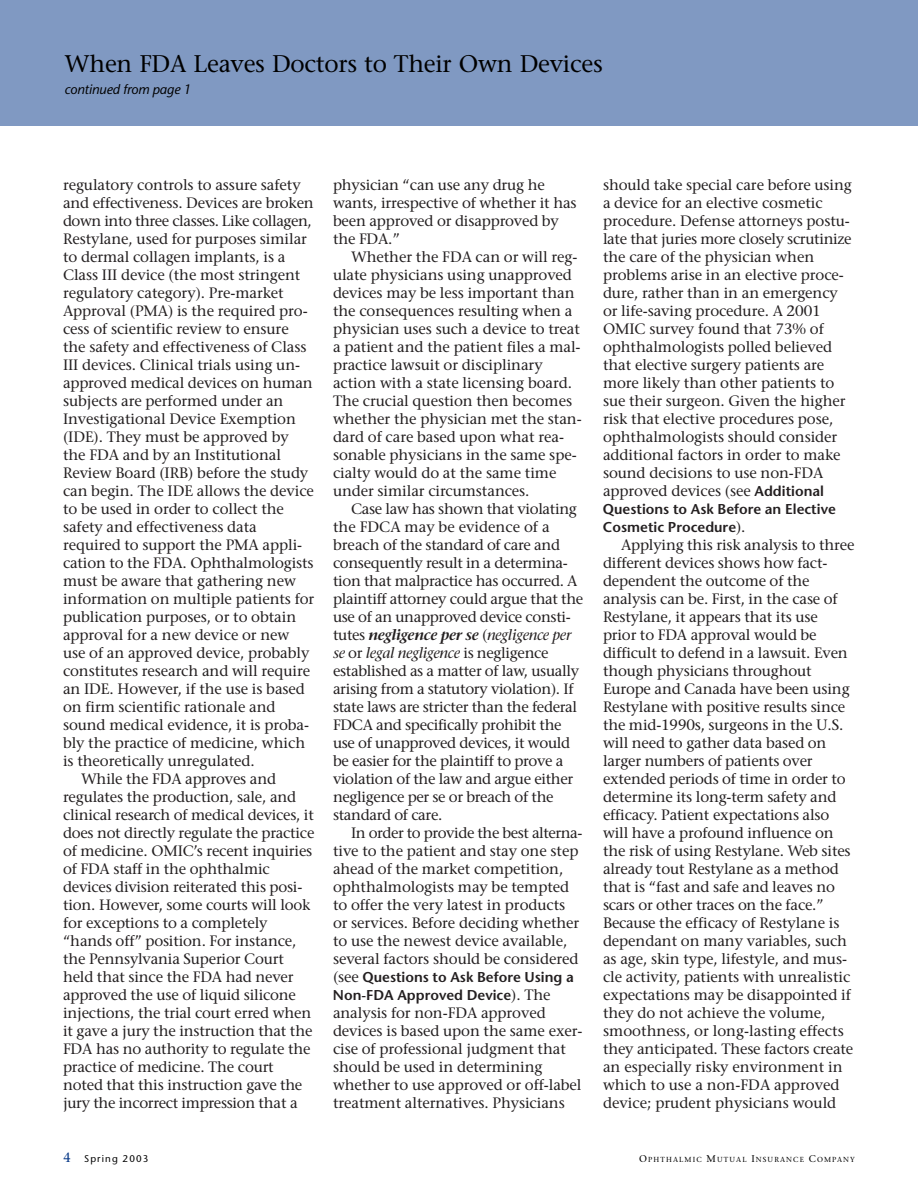
<style>
.page{position:relative;width:918px;height:1188px;background:#fff}
.page>*{position:absolute;margin:0;border:0;box-sizing:border-box;transform-origin:0 0}
.t1{font:24px "Stone Serif";letter-spacing:-.01em;color:#000}
.t2{font:15px/18px "Stone Serif";letter-spacing:-.005em;color:#231f20}
.t3{font:15px/18px "Stone Serif";letter-spacing:-.025em;color:#231f20}
.t4{font:15px "Stone Serif";letter-spacing:-.03em;color:#231f20}
.t5{font:600 14.25px/18px "Stone Sans";color:#231f20}
.t6{font:italic 13.5px "Stone Sans";letter-spacing:-.005em;color:#000}
.t7{font:9.75px "Stone Sans";letter-spacing:.115em;color:#000}
.t8{font:7.35px "Stone Serif";letter-spacing:.155em;color:#000}
.s1{font-weight:600;font-style:italic}
.s2{font-style:italic}
.s3{font-family:"Stone Serif";font-weight:400;font-size:15px}
.s4{font-family:"Stone Sans";font-weight:600;font-size:14.25px}
.s5{font-family:"Stone Serif";font-size:13.5px;color:#003384}
.s6{font-size:9.75px}
</style>
<div class="page">
<div style="left:0;top:0;width:918px;height:126px;background:#8099c2"></div>
<h1 class="t1" style="left:64px;top:54px;width:540px">When FDA Leaves Doctors to Their Own Devices</h1>
<p class="t6" style="left:64px;top:84px;width:128px">continued from page 1</p>
<p class="t2" style="left:63px;top:177px;width:239px">regulatory controls to assure safety</p>
<p class="t2" style="left:63px;top:195px;width:252px">and effectiveness. Devices are broken</p>
<p class="t4" style="left:63px;top:215px;width:250px">down into three classes. Like collagen,</p>
<p class="t2" style="left:63px;top:231px;width:246px">Restylane, used for purposes similar</p>
<p class="t2" style="left:63px;top:249px;width:224px">to dermal collagen implants, is a</p>
<p class="t2" style="left:63px;top:267px;width:239px">Class III device (the most stringent</p>
<p class="t2" style="left:63px;top:285px;width:222px">regulatory category). Pre-market</p>
<p class="t2" style="left:63px;top:303px;width:246px">Approval (PMA) is the required pro-</p>
<p class="t2" style="left:63px;top:321px;width:227px">cess of scientific review to ensure</p>
<p class="t2" style="left:63px;top:339px;width:245px">the safety and effectiveness of Class</p>
<p class="t2" style="left:63px;top:357px;width:239px">III devices. Clinical trials using un-</p>
<p class="t2" style="left:63px;top:375px;width:251px">approved medical devices on human</p>
<p class="t2" style="left:63px;top:393px;width:222px">subjects are performed under an</p>
<p class="t2" style="left:63px;top:411px;width:234px">Investigational Device Exemption</p>
<p class="t2" style="left:63px;top:429px;width:227px">(IDE). They must be approved by</p>
<p class="t2" style="left:63px;top:447px;width:219px">the FDA and by an Institutional</p>
<p class="t2" style="left:63px;top:465px;width:247px">Review Board (IRB) before the study</p>
<p class="t2" style="left:63px;top:483px;width:253px">can begin. The IDE allows the device</p>
<p class="t2" style="left:63px;top:501px;width:223px">to be used in order to collect the</p>
<p class="t2" style="left:63px;top:519px;width:195px">safety and effectiveness data</p>
<p class="t2" style="left:63px;top:537px;width:241px">required to support the PMA appli-</p>
<p class="t2" style="left:63px;top:555px;width:252px">cation to the FDA. Ophthalmologists</p>
<p class="t2" style="left:63px;top:573px;width:234px">must be aware that gathering new</p>
<p class="t2" style="left:63px;top:591px;width:253px">information on multiple patients for</p>
<p class="t2" style="left:63px;top:609px;width:235px">publication purposes, or to obtain</p>
<p class="t2" style="left:63px;top:627px;width:228px">approval for a new device or new</p>
<p class="t2" style="left:63px;top:645px;width:248px">use of an approved device, probably</p>
<p class="t2" style="left:63px;top:663px;width:249px">constitutes research and will require</p>
<p class="t2" style="left:63px;top:681px;width:243px">an IDE. However, if the use is based</p>
<p class="t2" style="left:63px;top:699px;width:214px">on firm scientific rationale and</p>
<p class="t2" style="left:63px;top:717px;width:248px">sound medical evidence, it is proba-</p>
<p class="t2" style="left:63px;top:735px;width:244px">bly the practice of medicine, which</p>
<p class="t2" style="left:63px;top:753px;width:193px">is theoretically unregulated.</p>
<p class="t2" style="left:81px;top:771px;width:197px">While the FDA approves and</p>
<p class="t2" style="left:63px;top:789px;width:235px">regulates the production, sale, and</p>
<p class="t2" style="left:63px;top:807px;width:252px">clinical research of medical devices, it</p>
<p class="t2" style="left:63px;top:825px;width:253px">does not directly regulate the practice</p>
<p class="t2" style="left:63px;top:843px;width:251px">of medicine. OMIC’s recent inquiries</p>
<p class="t2" style="left:63px;top:861px;width:208px">of FDA staff in the ophthalmic</p>
<p class="t2" style="left:63px;top:879px;width:241px">devices division reiterated this posi-</p>
<p class="t2" style="left:63px;top:897px;width:249px">tion. However, some courts will look</p>
<p class="t2" style="left:63px;top:915px;width:206px">for exceptions to a completely</p>
<p class="t2" style="left:63px;top:933px;width:235px">“hands off” position. For instance,</p>
<p class="t2" style="left:63px;top:951px;width:222px">the Pennsylvania Superior Court</p>
<p class="t2" style="left:63px;top:969px;width:232px">held that since the FDA had never</p>
<p class="t2" style="left:63px;top:987px;width:235px">approved the use of liquid silicone</p>
<p class="t2" style="left:63px;top:1005px;width:250px">injections, the trial court erred when</p>
<p class="t2" style="left:63px;top:1023px;width:251px">it gave a jury the instruction that the</p>
<p class="t2" style="left:63px;top:1041px;width:249px">FDA has no authority to regulate the</p>
<p class="t2" style="left:63px;top:1059px;width:212px">practice of medicine. The court</p>
<p class="t2" style="left:63px;top:1077px;width:241px">noted that this instruction gave the</p>
<p class="t3" style="left:63px;top:1095px;width:236px">jury the incorrect impression that a</p>
<p class="t2" style="left:333px;top:177px;width:245px">physician “can use any drug he wants, irrespective of whether it has been approved or disapproved by the FDA.”</p>
<p class="t2" style="left:333px;top:249px;width:250px;text-indent:18px">Whether the FDA can or will reg&shy;ulate physicians using unapproved devices may be less important than the consequences resulting when a physician uses such a device to treat a patient and the patient files a mal&shy;practice lawsuit or disciplinary action with a state licensing board.<br>The crucial question then becomes whether the physician met the stan&shy;dard of care based upon what rea&shy;sonable physicians in the same spe&shy;cialty would do at the same time under similar circumstances.</p>
<p class="t3" style="left:333px;top:501px;width:252px;text-indent:18px">Case law has shown that violating the FDCA may be evidence of a breach of the standard of care and consequently result in a determina&shy;tion that malpractice has occurred. A plaintiff attorney could argue that the use of an unapproved device consti&shy;tutes <span class="s1">negligence per se</span> (<span class="s2">negligence per se</span> or <span class="s2">legal negligence</span> is negligence established as a matter of law, usually arising from a statutory violation). If state laws are stricter than the federal FDCA and specifically prohibit the use of unapproved devices, it would be easier for the plaintiff to prove a violation of the law and argue either negligence per se or breach of the standard of care.</p>
<p class="t2" style="left:333px;top:825px;width:251px;text-indent:18px">In order to provide the best alterna&shy;tive to the patient and stay one step ahead of the market competition, ophthalmologists may be tempted to offer the very latest in products or services. Before deciding whether to use the newest device available, several factors should be considered</p>
<p class="t5" style="left:333px;top:969px;width:242px"><span class="s3">(see</span> Questions to Ask Before Using a<br>Non-FDA Approved Device<span class="s3">). The</span></p>
<p class="t2" style="left:333px;top:1005px;width:251px">analysis for non-FDA approved devices is based upon the same exer&shy;cise of professional judgment that should be used in determining whether to use approved or off-label treatment alternatives. Physicians</p>
<p class="t2" style="left:603px;top:177px;width:251px">should take special care before using a device for an elective cosmetic procedure. Defense attorneys postu&shy;late that juries more closely scrutinize the care of the physician when problems arise in an elective proce&shy;dure, rather than in an emergency or life-saving procedure. A 2001<br>OMIC survey found that 73% of ophthalmologists polled believed that elective surgery patients are more likely than other patients to sue their surgeon. Given the higher risk that elective procedures pose, ophthalmologists should consider additional factors in order to make sound decisions to use non-FDA approved devices (see <span class="s4">Additional</span></p>
<p class="t5" style="left:603px;top:501px;width:234px">Questions to Ask Before an Elective<br>Cosmetic Procedure<span class="s3">).</span></p>
<p class="t2" style="left:603px;top:537px;width:253px;text-indent:18px">Applying this risk analysis to three different devices shows how fact&shy;dependent the outcome of the analysis can be. First, in the case of Restylane, it appears that its use prior to FDA approval would be difficult to defend in a lawsuit. Even though physicians throughout Europe and Canada have been using Restylane with positive results since the mid-1990s, surgeons in the U.S. will need to gather data based on larger numbers of patients over extended periods of time in order to determine its long-term safety and efficacy. Patient expectations also will have a profound influence on the risk of using Restylane. Web sites already tout Restylane as a method that is “fast and safe and leaves no scars or other traces on the face.” Because the efficacy of Restylane is dependant on many variables, such as age, skin type, lifestyle, and mus&shy;cle activity, patients with unrealistic expectations may be disappointed if they do not achieve the volume, smoothness, or long-lasting effects they anticipated. These factors create an especially risky environment in which to use a non-FDA approved device; prudent physicians would</p>
<p class="t7" style="left:63px;top:1155px;width:87px"><span class="s5">4</span> Spring 2003</p>
<p class="t8" style="left:639px;top:1157px;width:217px"><span class="s6">O</span>PHTHALMIC <span class="s6">M</span>UTUAL <span class="s6">I</span>NSURANCE <span class="s6">C</span>OMPANY</p>
</div>
